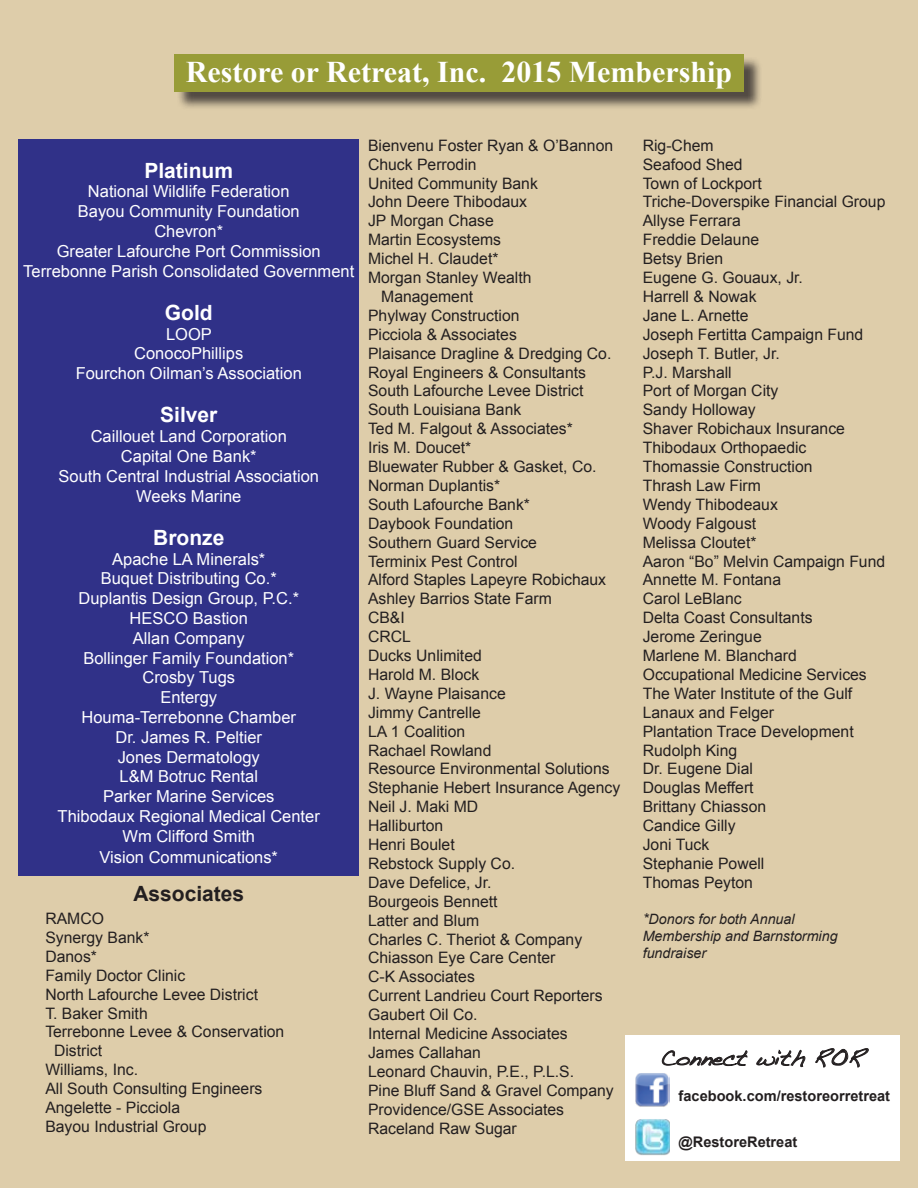
<style>
.page{position:relative;width:918px;height:1188px;background:#decdaa}
.page>*{position:absolute;margin:0;border:0;box-sizing:border-box;transform-origin:0 0}
.t1{font:700 30px "Times New Roman";color:#fff}
.t2{font:21.9px "Handwriting Dakota";color:#231f20}
.t3{font:700 21px "Arial";color:#fff}
.t4{font:700 21px "Arial";color:#231f20}
.t5{font:16.5px/19.8px "Arial";color:#fff;text-align:center}
.t6{font:15.75px/18.9px "Arial";color:#231f20}
.t7{font:700 14.55px "Arial";color:#231f20}
.t8{font:italic 14.25px/17.1px "Arial";color:#231f20}
.s1{font-size:15px}
</style>
<div class="page">
<div style="left:177px;top:57px;width:586px;height:54px;background:#231f20;opacity:.75"></div>
<div style="left:174px;top:54px;width:570px;height:38px;background:#989c37"></div>
<div style="left:18px;top:139px;width:341px;height:737px;background:#303188"></div>
<div style="left:625px;top:1036px;width:275px;height:125px;background:#fff"></div>
<svg style="left:662px;top:1050px;width:86px;height:16px"></svg>
<svg style="left:756px;top:1049px;width:50px;height:18px"></svg>
<svg style="left:815px;top:1048px;width:54px;height:20px"></svg>
<img style="left:635px;top:1073px;width:34px;height:34px">
<img style="left:635px;top:1119px;width:35px;height:36px">
<h1 class="t1" style="left:186px;top:51px;width:548px">Restore or Retreat, Inc. 2015 Membership</h1>
<h3 class="t3" style="left:144px;top:156px;width:90px">Platinum</h3>
<p class="t5" style="left:23px;top:182px;width:333px">National Wildlife Federation<br>Bayou Community Foundation<br>Chevron*<br>Greater Lafourche Port Commission<br>Terrebonne Parish Consolidated Government</p>
<h3 class="t3" style="left:165px;top:298px;width:49px">Gold</h3>
<p class="t5" style="left:76px;top:324px;width:228px">LOOP<br>ConocoPhillips<br>Fourchon Oilman’s Association</p>
<h3 class="t3" style="left:160px;top:401px;width:59px">Silver</h3>
<p class="t5" style="left:59px;top:427px;width:262px">Caillouet Land Corporation<br>Capital One Bank*<br>South Central Industrial Association<br>Weeks Marine</p>
<h3 class="t3" style="left:153px;top:523px;width:73px">Bronze</h3>
<p class="t5" style="left:58px;top:549px;width:264px">Apache LA Minerals*<br>Buquet Distributing Co.*<br>Duplantis Design Group, P.C.*<br>HESCO Bastion<br>Allan Company<br>Bollinger Family Foundation*<br>Crosby Tugs<br>Entergy<br>Houma-Terrebonne Chamber<br>Dr. James R. Peltier<br>Jones Dermatology<br>L&amp;M Botruc Rental<br>Parker Marine Services<br>Thibodaux Regional Medical Center<br>Wm Clifford Smith</p>
<p class="t5" style="left:100px;top:848px;width:180px">Vision Communications*</p>
<h3 class="t4" style="left:133px;top:880px;width:112px">Associates</h3>
<p class="t6" style="left:45px;top:909px;width:60px">RAMCO</p>
<p class="t6" style="left:45px;top:928px;width:106px">Synergy Bank*</p>
<p class="t6" style="left:45px;top:947px;width:53px">Danos*</p>
<p class="t6" style="left:45px;top:966px;width:142px">Family Doctor Clinic</p>
<p class="t6" style="left:45px;top:985px;width:214px">North Lafourche Levee District</p>
<p class="t6" style="left:45px;top:1004px;width:104px">T. Baker Smith</p>
<p class="t6" style="left:45px;top:1023px;width:240px">Terrebonne Levee &amp; Conservation</p>
<p class="t6" style="left:54px;top:1042px;width:50px">District</p>
<p class="t6" style="left:45px;top:1060px;width:94px">Williams, Inc.</p>
<p class="t6" style="left:45px;top:1079px;width:219px">All South Consulting Engineers</p>
<p class="t6" style="left:45px;top:1098px;width:136px">Angelette - Picciola</p>
<p class="t6" style="left:45px;top:1117px;width:163px">Bayou Industrial Group</p>
<p class="t6" style="left:368px;top:136px;width:247px">Bienvenu Foster Ryan &amp; O’Bannon</p>
<p class="t6" style="left:368px;top:155px;width:110px">Chuck Perrodin</p>
<p class="t6" style="left:368px;top:174px;width:171px">United Community Bank</p>
<p class="t6" style="left:368px;top:193px;width:161px">John Deere Thibodaux</p>
<p class="t6" style="left:368px;top:212px;width:127px">JP Morgan Chase</p>
<p class="t6" style="left:368px;top:230px;width:135px">Martin Ecosystems</p>
<p class="t6" style="left:368px;top:249px;width:132px">Michel H. Claudet*</p>
<p class="t6" style="left:368px;top:268px;width:165px">Morgan Stanley Wealth</p>
<p class="t6" style="left:381px;top:287px;width:93px">Management</p>
<p class="t6" style="left:368px;top:306px;width:153px">Phylway Construction</p>
<p class="t6" style="left:368px;top:325px;width:150px">Picciola &amp; Associates</p>
<p class="t6" style="left:368px;top:344px;width:245px">Plaisance Dragline &amp; Dredging Co.</p>
<p class="t6" style="left:368px;top:363px;width:219px">Royal Engineers &amp; Consultants</p>
<p class="t6" style="left:368px;top:382px;width:217px">South Lafourche Levee District</p>
<p class="t6" style="left:368px;top:401px;width:155px">South Louisiana Bank</p>
<p class="t6" style="left:368px;top:419px;width:206px">Ted M. Falgout &amp; Associates*</p>
<p class="t6" style="left:368px;top:438px;width:105px">Iris M. Doucet*</p>
<p class="t6" style="left:368px;top:457px;width:230px">Bluewater Rubber &amp; Gasket, Co.</p>
<p class="t6" style="left:368px;top:476px;width:134px">Norman Duplantis*</p>
<p class="t6" style="left:368px;top:495px;width:163px">South Lafourche Bank*</p>
<p class="t6" style="left:368px;top:514px;width:147px">Daybook Foundation</p>
<p class="t6" style="left:368px;top:533px;width:170px">Southern Guard Service</p>
<p class="t6" style="left:368px;top:552px;width:151px">Terminix Pest Control</p>
<p class="t6" style="left:368px;top:571px;width:240px">Alford Staples Lapeyre Robichaux</p>
<p class="t6" style="left:368px;top:590px;width:185px">Ashley Barrios State Farm</p>
<p class="t6" style="left:368px;top:608px;width:38px">CB&amp;I</p>
<p class="t6" style="left:368px;top:627px;width:44px">CRCL</p>
<p class="t6" style="left:368px;top:646px;width:115px">Ducks Unlimited</p>
<p class="t6" style="left:368px;top:665px;width:113px">Harold M. Block</p>
<p class="t6" style="left:368px;top:684px;width:139px">J. Wayne Plaisance</p>
<p class="t6" style="left:368px;top:703px;width:114px">Jimmy Cantrelle</p>
<p class="t6" style="left:368px;top:722px;width:99px">LA 1 Coalition</p>
<p class="t6" style="left:368px;top:741px;width:125px">Rachael Rowland</p>
<p class="t6" style="left:368px;top:760px;width:243px">Resource Environmental Solutions</p>
<p class="t6" style="left:368px;top:779px;width:254px">Stephanie Hebert Insurance Agency</p>
<p class="t6" style="left:368px;top:797px;width:112px">Neil J. Maki MD</p>
<p class="t6" style="left:368px;top:816px;width:77px">Halliburton</p>
<p class="t6" style="left:368px;top:835px;width:88px">Henri Boulet</p>
<p class="t6" style="left:368px;top:854px;width:149px">Rebstock Supply Co.</p>
<p class="t6" style="left:368px;top:873px;width:125px">Dave Defelice, Jr.</p>
<p class="t6" style="left:368px;top:892px;width:131px">Bourgeois Bennett</p>
<p class="t6" style="left:368px;top:911px;width:113px">Latter and Blum</p>
<p class="t6" style="left:368px;top:930px;width:216px">Charles C. Theriot &amp; Company</p>
<p class="t6" style="left:368px;top:949px;width:189px">Chiasson Eye Care Center</p>
<p class="t6" style="left:368px;top:968px;width:108px">C-K Associates</p>
<p class="t6" style="left:368px;top:986px;width:236px">Current Landrieu Court Reporters</p>
<p class="t6" style="left:368px;top:1005px;width:111px">Gaubert Oil Co.</p>
<p class="t6" style="left:368px;top:1024px;width:201px">Internal Medicine Associates</p>
<p class="t6" style="left:368px;top:1043px;width:114px">James Callahan</p>
<p class="t6" style="left:368px;top:1062px;width:208px">Leonard Chauvin, P.E., P.L.S.</p>
<p class="t6" style="left:368px;top:1081px;width:247px">Pine Bluff Sand &amp; Gravel Company</p>
<p class="t6" style="left:368px;top:1100px;width:198px">Providence/GSE Associates</p>
<p class="t6" style="left:368px;top:1119px;width:150px">Raceland Raw Sugar</p>
<p class="t6" style="left:643px;top:136px;width:244px">Rig-Chem<br>Seafood Shed<br>Town of Lockport<br>Triche-Doverspike Financial Group<br>Allyse Ferrara<br>Freddie Delaune<br>Betsy Brien<br>Eugene G. Gouaux, Jr.<br>Harrell &amp; Nowak<br>Jane L. Arnette<br>Joseph Fertitta Campaign Fund<br>Joseph T. Butler, Jr.<br>P.J. Marshall<br>Port of Morgan City<br>Sandy Holloway<br>Shaver Robichaux Insurance<br>Thibodaux Orthopaedic<br>Thomassie Construction<br>Thrash Law Firm<br>Wendy Thibodeaux<br>Woody Falgoust<br>Melissa Cloutet*<br>Aaron “Bo” Melvin Campaign Fund<br>Annette M. Fontana<br>Carol LeBlanc<br>Delta Coast Consultants<br>Jerome Zeringue<br>Marlene M. Blanchard<br>Occupational Medicine Services<br>The Water Institute of the Gulf<br>Lanaux and Felger<br>Plantation Trace Development<br>Rudolph King<br>Dr. Eugene Dial<br>Douglas Meffert<br>Brittany Chiasson<br>Candice Gilly<br>Joni Tuck<br>Stephanie Powell<br>Thomas Peyton</p>
<p class="t8" style="left:643px;top:911px;width:196px"><span class="s1">*</span>Donors for both Annual<br>Membership and Barnstorming fundraiser</p>
<h2 class="t2" style="left:660px;top:1045px;width:205px">Connect with ROR</h2>
<p class="t7" style="left:679px;top:1087px;width:213px">facebook.com/restoreorretreat</p>
<p class="t7" style="left:679px;top:1132px;width:120px">@RestoreRetreat</p>
</div>
